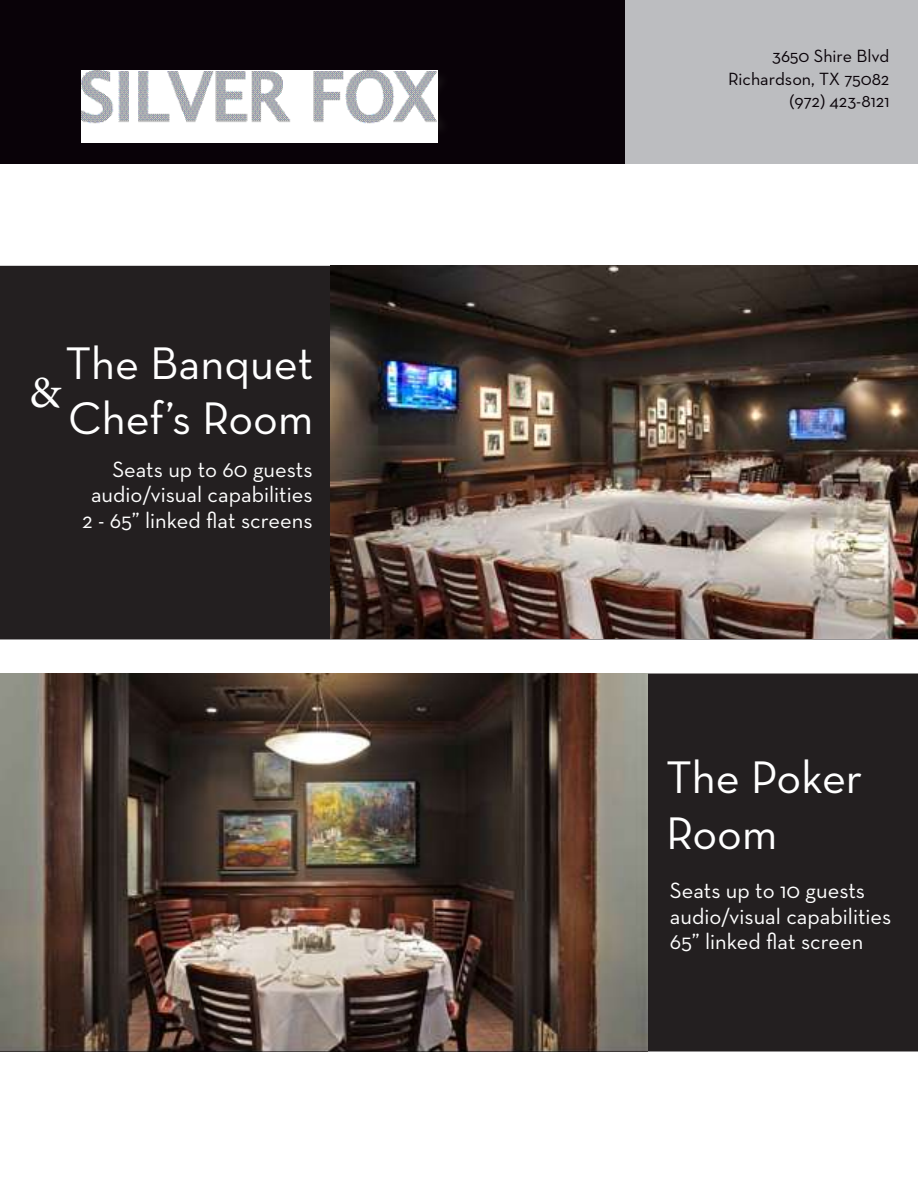
<style>
.page{position:relative;width:918px;height:1188px;background:#fff}
.page>*{position:absolute;margin:0;border:0;box-sizing:border-box;transform-origin:0 0}
.t1{font:46.5px/55.8px "Neutra Text";color:#fff}
.t2{font:45px "Minion Pro";color:#fff}
.t3{font:22.5px/25.5px "Neutra Text";color:#fff;text-align:right}
.t4{font:18px/22.5px "Neutra Text";color:#090208;text-align:right}
</style>
<div class="page">
<div style="left:0;top:266px;width:918px;height:786px;background:#231f20"></div>
<div style="left:294px;top:0;width:624px;height:164px;background:#bcbdc0"></div>
<div style="left:0;top:0;width:624px;height:164px;background:#090208"></div>
<div style="left:81px;top:69px;width:370px;height:69px;background:#231f20;opacity:.75"></div>
<img style="left:82px;top:70px;width:355px;height:72px">
<img style="left:330px;top:265px;width:588px;height:374px">
<svg style="left:0;top:639px;width:918px;height:35px"></svg>
<img style="left:0;top:674px;width:648px;height:378px">
<h1 class="t1" style="left:66px;top:334px;width:249px">The Banquet<br>Chef’s Room</h1>
<p class="t3" style="left:82px;top:456px;width:232px">Seats up to 60 guests audio/visual capabilities<br>2 - 65” linked flat screens</p>
<h2 class="t2" style="left:29px;top:363px;width:33px">&amp;</h2>
<p class="t4" style="left:728px;top:45px;width:163px">3650 Shire Blvd<br>Richardson, TX 75082 (972) 423-8121</p>
<h1 class="t1" style="left:666px;top:748px;width:198px">The Poker<br>Room</h1>
<p class="t3" style="left:670px;top:878px;width:223px;text-align:left">Seats up to 10 guests audio/visual capabilities<br>65” linked flat screen</p>
</div>
